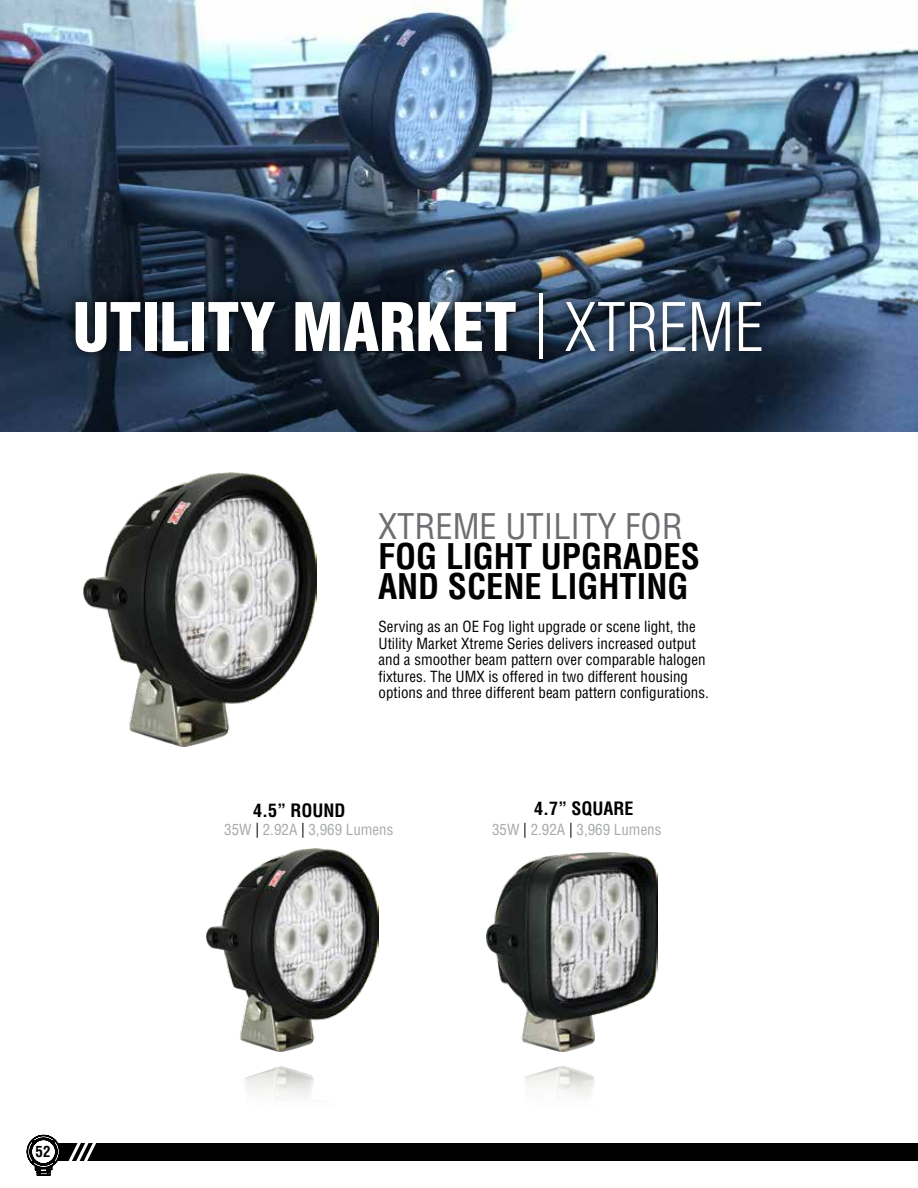
<style>
.page{position:relative;width:918px;height:1188px;background:#fff}
.page>*{position:absolute;margin:0;border:0;box-sizing:border-box;transform-origin:0 0}
.t1{font:900 condensed 65.25px "Helvetica";color:#fff}
.t2{font:700 condensed 34.5px/30px "Helvetica";color:#000}
.t3{font:condensed 34.5px "Helvetica";color:#6d6e71}
.t4{font:700 condensed 18px "Helvetica";color:#000}
.t5{font:condensed 15px/16.5px "Helvetica";color:#000}
.t6{font:condensed 15px "Helvetica";color:#a7aaab}
.t7{font:700 condensed 15px "Helvetica";color:#000}
.s1{font-weight:300}
.s2{color:#000}
</style>
<div class="page">
<div style="left:30px;top:1143px;width:888px;height:18px;background:#000"></div>
<svg style="left:27px;top:1134px;width:32px;height:42px"></svg>
<div style="left:36px;top:1146px;width:15px;height:11px;background:#fff"></div>
<svg style="left:68px;top:1143px;width:29px;height:18px"></svg>
<img style="left:487px;top:853px;width:170px;height:198px">
<img style="left:525px;top:1067px;width:70px;height:28px">
<img style="left:207px;top:849px;width:172px;height:202px">
<img style="left:244px;top:1067px;width:70px;height:29px">
<img style="left:83px;top:472px;width:233px;height:275px">
<img style="left:0;top:0;width:918px;height:432px">
<div style="left:65px;top:283px;width:707px;height:86px;background:#000;opacity:.75"></div>
<h1 class="t1" style="left:73px;top:286px;width:692px">UTILITY MARKET <span class="s1">| XTREME</span></h1>
<h2 class="t3" style="left:378px;top:505px;width:306px">XTREME UTILITY FOR</h2>
<h2 class="t2" style="left:378px;top:541px;width:324px">FOG LIGHT UPGRADES<br>AND SCENE LIGHTING</h2>
<p class="t5" style="left:379px;top:618px;width:332px">Serving as an OE Fog light upgrade or scene light, the Utility Market Xtreme Series delivers increased output and a smoother beam pattern over comparable halogen fixtures. The UMX is offered in two different housing options and three different beam pattern configurations.</p>
<p class="t4" style="left:253px;top:799px;width:94px">4.5” ROUND</p>
<p class="t4" style="left:534px;top:798px;width:101px">4.7” SQUARE</p>
<p class="t6" style="left:224px;top:820px;width:171px">35W <span class="s2">|</span> 2.92A <span class="s2">|</span> 3,969 Lumens</p>
<p class="t6" style="left:492px;top:820px;width:171px">35W <span class="s2">|</span> 2.92A <span class="s2">|</span> 3,969 Lumens</p>
<p class="t7" style="left:36px;top:1142px;width:16px">52</p>
</div>
